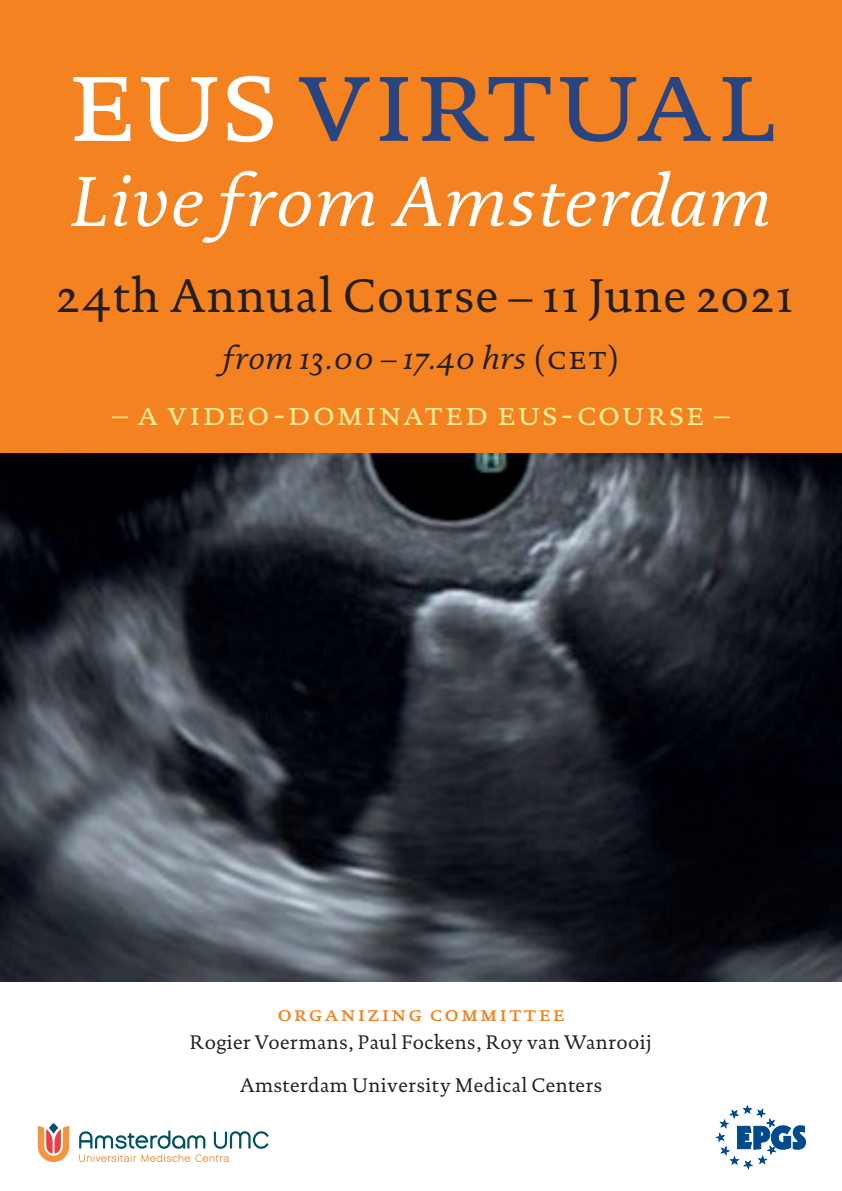
<style>
.page{position:relative;width:842px;height:1191px;background:#fff}
.page>*{position:absolute;margin:0;border:0;box-sizing:border-box;transform-origin:0 0}
.t1{font:120px "DTL Documenta T Caps";letter-spacing:.005em;color:#284581}
.t2{font:italic 72px "DTL Documenta ST";letter-spacing:.025em;color:#fff}
.t3{font:48px "DTL Documenta ST";letter-spacing:.025em;color:#231f20}
.t4{font:32px "DTL Documenta T Caps";letter-spacing:.06em;color:#ffec96}
.t5{font:italic 32px "DTL Documenta ST";letter-spacing:.02em;color:#231f20}
.t6{font:20px/42.6px "DTL Documenta ST";letter-spacing:.025em;color:#231f20;text-align:center}
.t7{font:500 20px "DTL Documenta T Caps";letter-spacing:.135em;color:#f58220}
.s1{color:#fff}
.s2{font-style:normal}
.s3{font-family:"DTL Documenta T Caps";font-style:normal}
.s4{font-family:"DTL Documenta ST"}
</style>
<div class="page">
<div style="left:0;top:0;width:842px;height:454px;background:#f58220"></div>
<svg style="left:716px;top:1105px;width:90px;height:63px"></svg>
<img style="left:1px;top:454px;width:841px;height:527px">
<svg style="left:79px;top:1130px;width:190px;height:32px"></svg>
<svg style="left:38px;top:1126px;width:31px;height:36px"></svg>
<svg style="left:49px;top:1123px;width:9px;height:11px"></svg>
<h1 class="t1" style="left:68px;top:30px;width:708px"><span class="s1">eus</span> virtual</h1>
<h2 class="t2" style="left:71px;top:158px;width:701px">Live from Amsterdam</h2>
<h3 class="t3" style="left:57px;top:267px;width:738px">24th Annual Course – 11 June 2021</h3>
<h3 class="t5" style="left:223px;top:338px;width:398px">from 13.00 – 17.40 hrs <span class="s2">(</span><span class="s3">cet</span><span class="s2">)</span></h3>
<h3 class="t4" style="left:112px;top:395px;width:619px"><span class="s4">–</span> a video-dominated eus-course –</h3>
<p class="t7" style="left:277px;top:1002px;width:289px">organizing committee</p>
<p class="t6" style="left:190px;top:1021px;width:464px">Rogier Voermans, Paul Fockens, Roy van Wanrooij<br>Amsterdam University Medical Centers</p>
</div>
